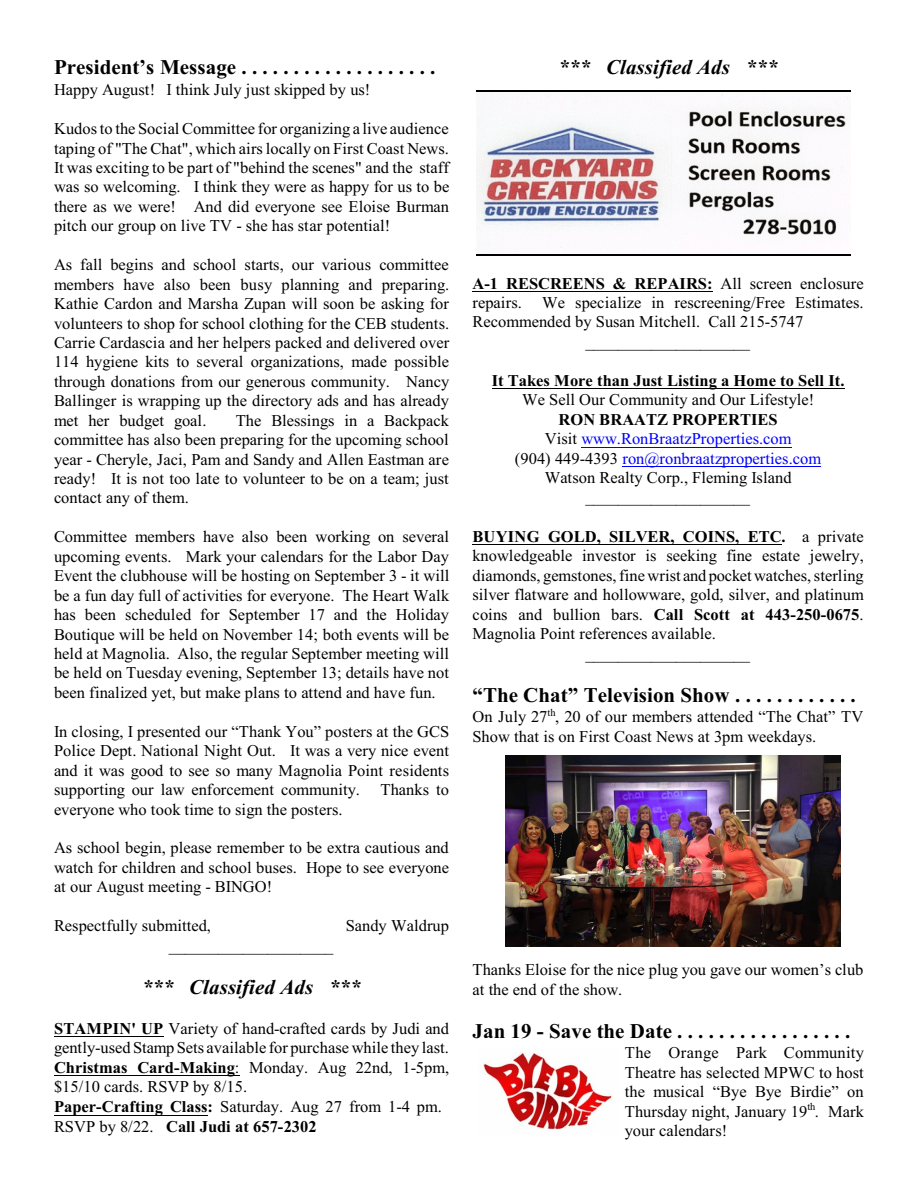
<style>
.page{position:relative;width:918px;height:1188px;background:#fff}
.page>*{position:absolute;margin:0;border:0;box-sizing:border-box;transform-origin:0 0}
.t1{font:700 21px "Times New Roman";color:#000}
.t2{font:italic 700 21px "Times New Roman";letter-spacing:.005em;color:#000}
.t3{font:16.5px/19.5px "Times New Roman";color:#000;text-align:justify}
.t4{font:700 16.5px "Times New Roman";color:#000}
.s1{font-weight:700}
.s2{font-weight:400}
.s3{color:#00f}
</style>
<div class="page">
<img style="left:483px;top:1053px;width:129px;height:77px">
<img style="left:476px;top:91px;width:375px;height:164px">
<hr style="left:476px;top:90px;width:375px;height:1px;background:#000">
<hr style="left:476px;top:255px;width:375px;height:1px;background:#000">
<img style="left:506px;top:755px;width:335px;height:192px">
<hr style="left:54px;top:1036px;width:109px;height:1px;background:#000">
<hr style="left:54px;top:1075px;width:186px;height:1px;background:#000">
<hr style="left:54px;top:1115px;width:154px;height:1px;background:#000">
<hr style="left:472px;top:291px;width:241px;height:1px;background:#000">
<hr style="left:492px;top:388px;width:353px;height:1px;background:#000">
<hr style="left:581px;top:447px;width:211px;height:1px;background:#00f">
<hr style="left:622px;top:466px;width:199px;height:1px;background:#00f">
<hr style="left:472px;top:544px;width:310px;height:1px;background:#000">
<p class="t1" style="left:54px;top:60px;width:383px">President’s Message . . . . . . . . . . . . . . . . . . .</p>
<p class="t3" style="left:54px;top:81px;width:318px">Happy August! I think July just skipped by us!</p>
<p class="t3" style="left:54px;top:120px;width:397px">Kudos to the Social Committee for organizing a live audience taping of "The Chat", which airs locally on First Coast News.<br>It was exciting to be part of "behind the scenes" and the staff was so welcoming. I think they were as happy for us to be there as we were! And did everyone see Eloise Burman pitch our group on live TV - she has star potential!</p>
<p class="t3" style="left:54px;top:256px;width:397px">As fall begins and school starts, our various committee members have also been busy planning and preparing.<br>Kathie Cardon and Marsha Zupan will soon be asking for volunteers to shop for school clothing for the CEB students.<br>Carrie Cardascia and her helpers packed and delivered over 114 hygiene kits to several organizations, made possible through donations from our generous community. Nancy Ballinger is wrapping up the directory ads and has already met her budget goal.</p>
<p class="t3" style="left:54px;top:412px;width:397px;text-indent:182px">The Blessings in a Backpack committee has also been preparing for the upcoming school year - Cheryle, Jaci, Pam and Sandy and Allen Eastman are ready! It is not too late to volunteer to be on a team; just contact any of them.</p>
<p class="t3" style="left:54px;top:529px;width:397px">Committee members have also been working on several upcoming events. Mark your calendars for the Labor Day Event the clubhouse will be hosting on September 3 - it will be a fun day full of activities for everyone. The Heart Walk has been scheduled for September 17 and the Holiday Boutique will be held on November 14; both events will be held at Magnolia. Also, the regular September meeting will be held on Tuesday evening, September 13; details have not been finalized yet, but make plans to attend and have fun.</p>
<p class="t3" style="left:54px;top:723px;width:397px">In closing, I presented our “Thank You” posters at the GCS Police Dept. National Night Out. It was a very nice event and it was good to see so many Magnolia Point residents supporting our law enforcement community. Thanks to everyone who took time to sign the posters.</p>
<p class="t3" style="left:54px;top:840px;width:397px">As school begin, please remember to be extra cautious and watch for children and school buses. Hope to see everyone at our August meeting - BINGO!</p>
<p class="t3" style="left:54px;top:917px;width:159px">Respectfully submitted,</p>
<p class="t3" style="left:346px;top:917px;width:105px">Sandy Waldrup</p>
<p class="t3" style="left:169px;top:937px;width:166px">____________________</p>
<p class="t2" style="left:142px;top:980px;width:220px">*** Classified Ads ***</p>
<p class="t3" style="left:54px;top:1020px;width:397px;text-align:left"><span class="s1">STAMPIN' UP</span> Variety of hand-crafted cards by Judi and gently-used StampSets available for purchase while they last.<br><span class="s1">Christmas Card-Making</span>: Monday. Aug 22nd, 1-5pm, $15/10 cards. RSVP by 8/15.<br><span class="s1">Paper-Crafting Class:</span> Saturday. Aug 27 from 1-4 pm.<br>RSVP by 8/22. <span class="s1">Call Judi at 657-2302</span></p>
<p class="t2" style="left:559px;top:60px;width:221px">*** Classified Ads ***</p>
<p class="t4" style="left:472px;top:277px;width:393px">A-1 RESCREENS &amp; REPAIRS: <span class="s2">All screen enclosure</span></p>
<p class="t3" style="left:472px;top:294px;width:393px">repairs. We specialize in rescreening/Free Estimates.</p>
<p class="t3" style="left:472px;top:314px;width:332px">Recommended by Susan Mitchell. Call 215-5747</p>
<p class="t3" style="left:585px;top:333px;width:166px">____________________</p>
<p class="t4" style="left:492px;top:375px;width:354px">It Takes More than Just Listing a Home to Sell It.</p>
<p class="t3" style="left:522px;top:391px;width:294px">We Sell Our Community and Our Lifestyle!</p>
<p class="t3" style="left:515px;top:411px;width:308px;text-align:center"><span class="s1">RON BRAATZ PROPERTIES<br></span>Visit <span class="s3">www.RonBraatzProperties.com<br></span>(904) 449-4393 <span class="s3">ron@ronbraatzproperties.com </span>Watson Realty Corp., Fleming Island ____________________</p>
<p class="t4" style="left:472px;top:530px;width:393px">BUYING GOLD, SILVER, COINS, ETC. <span class="s2">a private</span></p>
<p class="t3" style="left:472px;top:547px;width:393px">knowledgeable investor is seeking fine estate jewelry,</p>
<p class="t3" style="left:472px;top:567px;width:393px">diamonds, gemstones, fine wrist and pocketwatches, sterling</p>
<p class="t3" style="left:472px;top:586px;width:393px">silver flatware and hollowware, gold, silver, and platinum</p>
<p class="t4" style="left:472px;top:609px;width:393px"><span class="s2">coins and bullion bars.</span> Call Scott at 443-250-0675<span class="s2">.</span></p>
<p class="t3" style="left:472px;top:625px;width:245px">Magnolia Point references available.</p>
<p class="t3" style="left:585px;top:645px;width:166px">____________________</p>
<p class="t1" style="left:472px;top:688px;width:385px">“The Chat” Television Show . . . . . . . . . . . .</p>
<p class="t3" style="left:472px;top:709px;width:392px">On July 27<sup>th</sup>, 20 of our members attended “The Chat” TV<br>Show that is on First Coast News at 3pm weekdays.</p>
<p class="t3" style="left:472px;top:961px;width:393px">Thanks Eloise for the nice plug you gave our women’s club at the end of the show.</p>
<p class="t1" style="left:472px;top:1024px;width:379px">Jan 19 - Save the Date . . . . . . . . . . . . . . . . .</p>
<p class="t3" style="left:625px;top:1045px;width:241px">The Orange Park Community Theatre has selected MPWC to host the musical “Bye Bye Birdie” on Thursday night, January 19<sup>th</sup>. Mark your calendars!</p>
</div>
